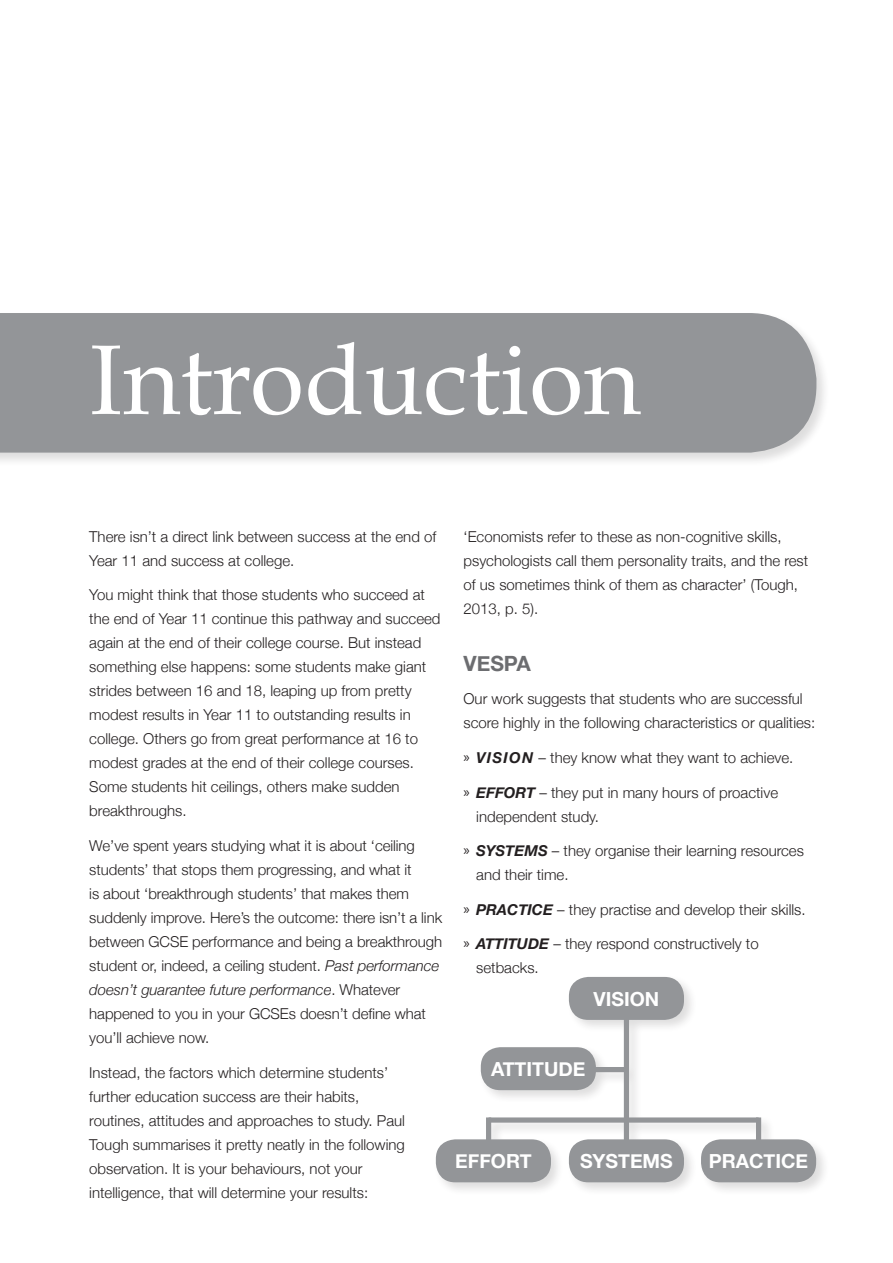
<style>
.page{position:relative;width:893px;height:1263px;background:#fff}
.page>*{position:absolute;margin:0;border:0;box-sizing:border-box;transform-origin:0 0}
._01_chapter_title{font:99px "Book Antiqua";color:#fff}
._05_A_head{font:700 21px "Helvetica Neue";color:#6c6d70}
.t1{font:700 19.35px "Helvetica Neue";color:#fff}
._04_body_text{font:300 15px/24px "Helvetica Neue";color:#231f20}
.s1{font-style:italic}
.s2{font-family:"Myriad Pro";font-weight:400}
.s3{font-weight:700;font-style:italic}
</style>
<div class="page">
<div style="left:0;top:311px;width:831px;height:156px;background:#231f20;opacity:.15"></div>
<div style="left:1px;top:313px;width:815px;height:140px;background:#939598"></div>
<hr style="left:0;top:0;width:1px;height:1263px;background:#6c6d70">
<div style="left:434px;top:975px;width:396px;height:222px;background:#231f20;opacity:.15"></div>
<div style="left:569px;top:977px;width:115px;height:43px;background:#939598;border-radius:20px"></div>
<div style="left:481px;top:1047px;width:115px;height:43px;background:#939598;border-radius:20px"></div>
<div style="left:569px;top:1139px;width:115px;height:43px;background:#939598;border-radius:20px"></div>
<div style="left:701px;top:1139px;width:115px;height:43px;background:#939598;border-radius:20px"></div>
<div style="left:436px;top:1139px;width:115px;height:43px;background:#939598;border-radius:20px"></div>
<div style="left:624px;top:1015px;width:5px;height:132px;background:#939598"></div>
<div style="left:489px;top:1117px;width:270px;height:6px;background:#939598"></div>
<div style="left:595px;top:1067px;width:34px;height:5px;background:#939598"></div>
<div style="left:756px;top:1117px;width:5px;height:28px;background:#939598"></div>
<div style="left:486px;top:1117px;width:5px;height:28px;background:#939598"></div>
<p class="_01_chapter_title" style="left:89px;top:319px;width:553px">Introduction</p>
<p class="_04_body_text" style="left:89px;top:523px;width:349px">There isn’t a direct link between success at the end of<br>Year 11 and success at college.</p>
<p class="_04_body_text" style="left:89px;top:582px;width:353px">You might think that those students who succeed at the end of Year 11 continue this pathway and succeed again at the end of their college course. But instead something else happens: some students make giant strides between 16 and 18, leaping up from pretty modest results in Year 11 to outstanding results in college. Others go from great performance at 16 to modest grades at the end of their college courses.<br>Some students hit ceilings, others make sudden breakthroughs.</p>
<p class="_04_body_text" style="left:89px;top:833px;width:354px">We’ve spent years studying what it is about ‘ceiling students’ that stops them progressing, and what it<br>is about ‘breakthrough students’ that makes them suddenly improve. Here’s the outcome: there isn’t a link between GCSE performance and being a breakthrough student or, indeed, a ceiling student. <span class="s1">Past performance doesn’t guarantee future performance</span>. Whatever happened to you in your GCSEs doesn’t define what you’ll achieve now.</p>
<p class="_04_body_text" style="left:89px;top:1059px;width:317px">Instead, the factors which determine students’ further education success are their habits, routines, attitudes and approaches to study. Paul Tough summarises it pretty neatly in the following observation. It is your behaviours, not your intelligence, that will determine your results:</p>
<p class="_04_body_text" style="left:463px;top:523px;width:346px">‘Economists refer to these as non-cognitive skills, psychologists call them personality traits, and the rest of us sometimes think of them as character’ (Tough, 2013, p. 5).</p>
<p class="_05_A_head" style="left:463px;top:647px;width:69px">VESPA</p>
<p class="_04_body_text" style="left:463px;top:686px;width:353px">Our work suggests that students who are successful score highly in the following characteristics or qualities:</p>
<p class="_04_body_text" style="left:463px;top:744px;width:331px"><span class="s2">»</span> <span class="s3">VISION</span> – they know what they want to achieve.</p>
<p class="_04_body_text" style="left:476px;top:779px;width:303px;text-indent:-13px"><span class="s2">»</span> <span class="s3">EFFORT</span> – they put in many hours of proactive independent study.</p>
<p class="_04_body_text" style="left:476px;top:838px;width:329px;text-indent:-13px"><span class="s2">»</span> <span class="s3">SYSTEMS</span> – they organise their learning resources and their time.</p>
<p class="_04_body_text" style="left:463px;top:896px;width:344px"><span class="s2">»</span> <span class="s3">PRACTICE</span> – they practise and develop their skills.</p>
<p class="_04_body_text" style="left:476px;top:931px;width:284px;text-indent:-13px"><span class="s2">»</span> <span class="s3">ATTITUDE</span> – they respond constructively to setbacks.</p>
<p class="t1" style="left:594px;top:984px;width:67px">VISION</p>
<p class="t1" style="left:491px;top:1054px;width:96px">ATTITUDE</p>
<p class="t1" style="left:455px;top:1146px;width:78px">EFFORT</p>
<p class="t1" style="left:580px;top:1146px;width:94px">SYSTEMS</p>
<p class="t1" style="left:709px;top:1146px;width:101px">PRACTICE</p>
</div>
